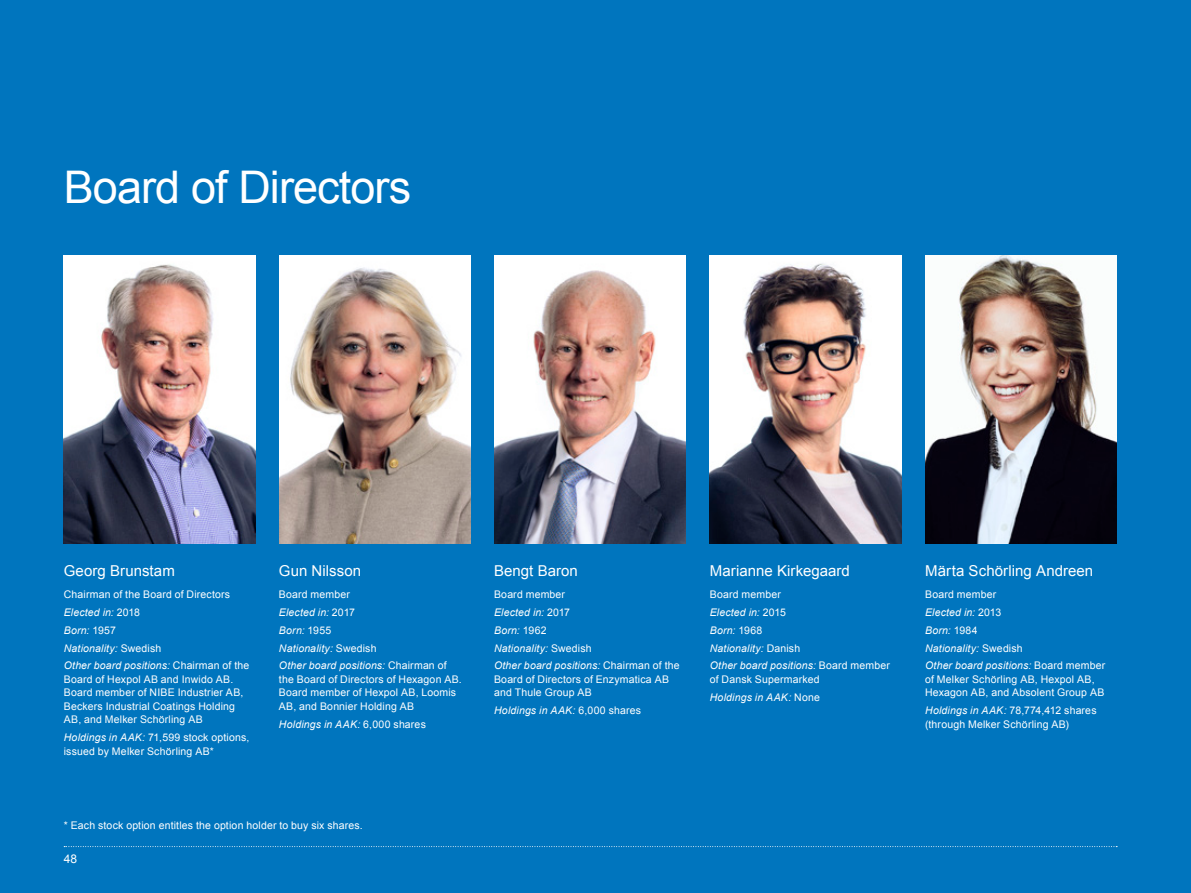
<style>
.page{position:relative;width:1191px;height:893px;background:#0075be}
.page>*{position:absolute;margin:0;border:0;box-sizing:border-box;transform-origin:0 0}
.NY_RUBBE{font:45px "Arial";letter-spacing:-.02em;color:#fff}
.t1{font:15px "Arial";letter-spacing:.005em;color:#fff}
.t2{font:12px "Arial";color:#fff}
.t3{font:10.5px/13.5px "Arial";letter-spacing:.015em;color:#fff}
.t4{font:italic 10.5px "Arial";letter-spacing:.02em;color:#fff}
.s1{font-style:normal}
.s2{font-style:italic}
</style>
<div class="page">
<svg style="left:64px;top:846px;width:1053px;height:1px"></svg>
<img style="left:64px;top:255px;width:191px;height:289px">
<img style="left:494px;top:255px;width:192px;height:289px">
<img style="left:279px;top:255px;width:191px;height:289px">
<img style="left:925px;top:255px;width:191px;height:289px">
<img style="left:710px;top:255px;width:191px;height:289px">
<p class="NY_RUBBE" style="left:64px;top:158px;width:349px">Board of Directors</p>
<p class="t1" style="left:64px;top:561px;width:112px">Georg Brunstam</p>
<p class="t3" style="left:64px;top:588px;width:168px">Chairman of the Board of Directors</p>
<p class="t4" style="left:64px;top:606px;width:78px">Elected in: <span class="s1">2018</span></p>
<p class="t4" style="left:64px;top:623px;width:54px">Born: <span class="s1">1957</span></p>
<p class="t4" style="left:64px;top:641px;width:99px">Nationality: <span class="s1">Swedish</span></p>
<p class="t3" style="left:64px;top:659px;width:187px"><span class="s2">Other board positions:</span> Chairman of the Board of Hexpol AB and Inwido AB.<br>Board member of NIBE Industrier AB, Beckers Industrial Coatings Holding AB, and Melker Schörling AB</p>
<p class="t3" style="left:64px;top:731px;width:187px"><span class="s2">Holdings in AAK:</span> 71,599 stock options, issued by Melker Schörling AB*</p>
<p class="t1" style="left:279px;top:561px;width:84px">Gun Nilsson</p>
<p class="t3" style="left:279px;top:588px;width:73px">Board member</p>
<p class="t4" style="left:279px;top:606px;width:77px">Elected in: <span class="s1">2017</span></p>
<p class="t4" style="left:279px;top:623px;width:54px">Born: <span class="s1">1955</span></p>
<p class="t4" style="left:279px;top:641px;width:99px">Nationality: <span class="s1">Swedish</span></p>
<p class="t3" style="left:279px;top:659px;width:184px"><span class="s2">Other board positions:</span> Chairman of the Board of Directors of Hexagon AB.<br>Board member of Hexpol AB, Loomis<br>AB, and Bonnier Holding AB</p>
<p class="t4" style="left:279px;top:717px;width:148px">Holdings in AAK: <span class="s1">6,000 shares</span></p>
<p class="t3" style="left:64px;top:819px;width:300px">* Each stock option entitles the option holder to buy six shares.</p>
<p class="t2" style="left:64px;top:851px;width:15px">48</p>
<p class="t1" style="left:494px;top:561px;width:85px">Bengt Baron</p>
<p class="t3" style="left:494px;top:588px;width:73px">Board member</p>
<p class="t4" style="left:494px;top:606px;width:77px">Elected in: <span class="s1">2017</span></p>
<p class="t4" style="left:494px;top:623px;width:54px">Born: <span class="s1">1962</span></p>
<p class="t4" style="left:494px;top:641px;width:99px">Nationality: <span class="s1">Swedish</span></p>
<p class="t3" style="left:494px;top:659px;width:187px"><span class="s2">Other board positions:</span> Chairman of the<br>Board of Directors of Enzymatica AB and Thule Group AB</p>
<p class="t4" style="left:494px;top:704px;width:148px">Holdings in AAK: <span class="s1">6,000 shares</span></p>
<p class="t1" style="left:710px;top:561px;width:142px">Marianne Kirkegaard</p>
<p class="t3" style="left:710px;top:588px;width:73px">Board member</p>
<p class="t4" style="left:710px;top:606px;width:78px">Elected in: <span class="s1">2015</span></p>
<p class="t4" style="left:710px;top:623px;width:54px">Born: <span class="s1">1968</span></p>
<p class="t4" style="left:710px;top:641px;width:92px">Nationality: <span class="s1">Danish</span></p>
<p class="t3" style="left:710px;top:659px;width:182px"><span class="s2">Other board positions:</span> Board member of Dansk Supermarked</p>
<p class="t4" style="left:710px;top:690px;width:112px">Holdings in AAK: <span class="s1">None</span></p>
<p class="t1" style="left:925px;top:561px;width:170px">Märta Schörling Andreen</p>
<p class="t3" style="left:925px;top:588px;width:73px">Board member</p>
<p class="t4" style="left:925px;top:606px;width:78px">Elected in: <span class="s1">2013</span></p>
<p class="t4" style="left:925px;top:623px;width:54px">Born: <span class="s1">1984</span></p>
<p class="t4" style="left:925px;top:641px;width:99px">Nationality: <span class="s1">Swedish</span></p>
<p class="t3" style="left:925px;top:659px;width:182px"><span class="s2">Other board positions:</span> Board member of Melker Schörling AB, Hexpol AB,<br>Hexagon AB, and Absolent Group AB</p>
<p class="t3" style="left:925px;top:704px;width:173px"><span class="s2">Holdings in AAK:</span> 78,774,412 shares (through Melker Schörling AB)</p>
</div>
